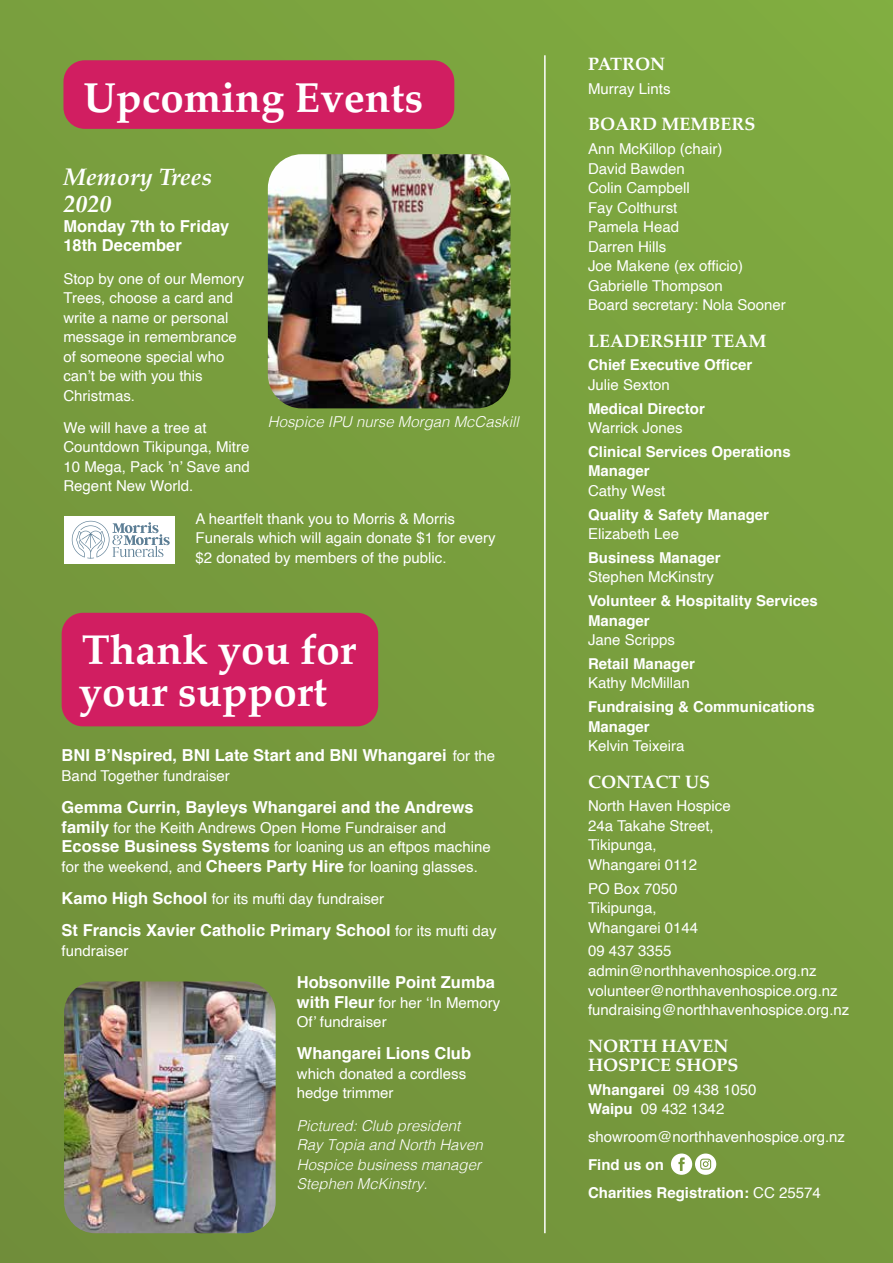
<style>
.page{position:relative;width:893px;height:1263px;background:#789d3d}
.page>*{position:absolute;margin:0;border:0;box-sizing:border-box;transform-origin:0 0}
.t1{font:700 42px/42px "Palatino";color:#fff}
.t2{font:italic 700 24px/27px "Palatino";color:#fff}
.t3{font:700 18px/19.5px "Palatino";color:#fff}
.t4{font:700 16.5px/19.5px "Helvetica";color:#fff}
.t5{font:15px/19.5px "Helvetica";color:#fff}
.t6{font:700 15px/19.5px "Helvetica";color:#fff}
.t7{font:italic 300 15px/19.5px "Helvetica";color:#fff}
.s1{font-weight:400;font-size:15px}
.s2{font-weight:700;font-size:16.5px}
.s3{font-weight:700}
.s4{font-weight:400}
</style>
<div class="page">
<svg style="left:671px;top:1153px;width:45px;height:22px"></svg>
<hr style="left:544px;top:55px;width:2px;height:1178px;background:#fff">
<div style="left:62px;top:613px;width:316px;height:113px;background:#d11e61;border-radius:21px"></div>
<div style="left:63px;top:60px;width:391px;height:69px;background:#d11e61;border-radius:21px"></div>
<img style="left:268px;top:154px;width:242px;height:254px">
<img style="left:64px;top:981px;width:212px;height:252px">
<div style="left:64px;top:516px;width:110px;height:47px;background:#fff"></div>
<svg style="left:72px;top:521px;width:98px;height:38px"></svg>
<h1 class="t1" style="left:83px;top:76px;width:341px">Upcoming Events</h1>
<h2 class="t2" style="left:63px;top:164px;width:150px">Memory Trees<br>2020</h2>
<p class="t4" style="left:63px;top:217px;width:167px">Monday 7th to Friday<br>18th December</p>
<p class="t5" style="left:63px;top:269px;width:182px">Stop by one of our Memory<br>Trees, choose a card and write a name or personal message in remembrance of someone special who can’t be with you this<br>Christmas.</p>
<p class="t5" style="left:63px;top:418px;width:188px">We will have a tree at<br>Countdown Tikipunga, Mitre<br>10 Mega, Pack ’n’ Save and<br>Regent New World.</p>
<p class="t5" style="left:196px;top:509px;width:302px">A heartfelt thank you to Morris &amp; Morris<br>Funerals which will again donate $1 for every $2 donated by members of the public.</p>
<p class="t7" style="left:268px;top:411px;width:252px">Hospice IPU nurse Morgan McCaskill</p>
<h1 class="t1" style="left:79px;top:628px;width:279px">Thank you for your support</h1>
<p class="t4" style="left:62px;top:746px;width:435px">BNI B’Nspired, BNI Late Start and BNI Whangarei <span class="s1">for the</span></p>
<p class="t5" style="left:62px;top:766px;width:170px">Band Together fundraiser</p>
<p class="t4" style="left:62px;top:798px;width:414px">Gemma Currin, Bayleys Whangarei and the Andrews</p>
<p class="t5" style="left:62px;top:818px;width:431px"><span class="s2">family</span> for the Keith Andrews Open Home Fundraiser and<br><span class="s2">Ecosse Business Systems</span> for loaning us an eftpos machine for the weekend, and <span class="s2">Cheers Party Hire</span> for loaning glasses.</p>
<p class="t5" style="left:62px;top:889px;width:324px"><span class="s2">Kamo High School</span> for its mufti day fundraiser</p>
<p class="t4" style="left:62px;top:921px;width:437px">St Francis Xavier Catholic Primary School <span class="s1">for its mufti day</span></p>
<p class="t5" style="left:62px;top:941px;width:68px">fundraiser</p>
<p class="t4" style="left:297px;top:973px;width:200px">Hobsonville Point Zumba</p>
<p class="t5" style="left:297px;top:993px;width:205px"><span class="s2">with Fleur</span> for her ‘In Memory<br>Of’ fundraiser</p>
<p class="t4" style="left:297px;top:1044px;width:176px">Whangarei Lions Club</p>
<p class="t5" style="left:297px;top:1064px;width:171px">which donated a cordless hedge trimmer</p>
<p class="t7" style="left:297px;top:1114px;width:187px">Pictured: Club president<br>Ray Topia and North Haven<br>Hospice business manager<br>Stephen McKinstry.</p>
<p class="t3" style="left:588px;top:54px;width:79px">PATRON</p>
<p class="t5" style="left:588px;top:79px;width:84px">Murray Lints</p>
<p class="t3" style="left:588px;top:114px;width:169px">BOARD MEMBERS</p>
<p class="t5" style="left:588px;top:140px;width:199px">Ann McKillop (chair)<br>David Bawden<br>Colin Campbell<br>Fay Colthurst<br>Pamela Head<br>Darren Hills<br>Joe Makene (ex officio)<br>Gabrielle Thompson<br>Board secretary: Nola Sooner</p>
<p class="t3" style="left:588px;top:330px;width:180px">LEADERSHIP TEAM</p>
<p class="t6" style="left:588px;top:356px;width:166px">Chief Executive Officer</p>
<p class="t5" style="left:588px;top:375px;width:83px">Julie Sexton</p>
<p class="t6" style="left:588px;top:399px;width:118px">Medical Director</p>
<p class="t5" style="left:588px;top:419px;width:96px">Warrick Jones</p>
<p class="t6" style="left:588px;top:442px;width:204px">Clinical Services Operations<br>Manager</p>
<p class="t5" style="left:588px;top:481px;width:79px">Cathy West</p>
<p class="t6" style="left:588px;top:505px;width:182px">Quality &amp; Safety Manager</p>
<p class="t5" style="left:588px;top:525px;width:92px">Elizabeth Lee</p>
<p class="t6" style="left:588px;top:548px;width:134px">Business Manager</p>
<p class="t5" style="left:588px;top:568px;width:127px">Stephen McKinstry</p>
<p class="t6" style="left:588px;top:591px;width:231px">Volunteer &amp; Hospitality Services<br>Manager</p>
<p class="t5" style="left:588px;top:631px;width:88px">Jane Scripps</p>
<p class="t6" style="left:588px;top:654px;width:108px">Retail Manager</p>
<p class="t5" style="left:588px;top:674px;width:103px">Kathy McMillan</p>
<p class="t6" style="left:588px;top:697px;width:228px">Fundraising &amp; Communications<br>Manager</p>
<p class="t5" style="left:588px;top:737px;width:98px">Kelvin Teixeira</p>
<p class="t3" style="left:588px;top:771px;width:123px">CONTACT US</p>
<p class="t5" style="left:588px;top:797px;width:144px">North Haven Hospice<br>24a Takahe Street,<br>Tikipunga,<br>Whangarei 0112</p>
<p class="t5" style="left:588px;top:879px;width:112px">PO Box 7050<br>Tikipunga,<br>Whangarei 0144</p>
<p class="t5" style="left:588px;top:942px;width:263px">09 437 3355 admin@northhavenhospice.org.nz volunteer@northhavenhospice.org.nz fundraising@northhavenhospice.org.nz</p>
<p class="t3" style="left:588px;top:1035px;width:152px">NORTH HAVEN<br>HOSPICE SHOPS</p>
<p class="t5" style="left:588px;top:1080px;width:170px"><span class="s3">Whangarei</span> 09 438 1050<br><span class="s3">Waipu</span> 09 432 1342</p>
<p class="t5" style="left:588px;top:1128px;width:258px">showroom@northhavenhospice.org.nz</p>
<p class="t6" style="left:588px;top:1151px;width:234px;line-height:28px">Find us on<br>Charities Registration: <span class="s4">CC 25574</span></p>
</div>
